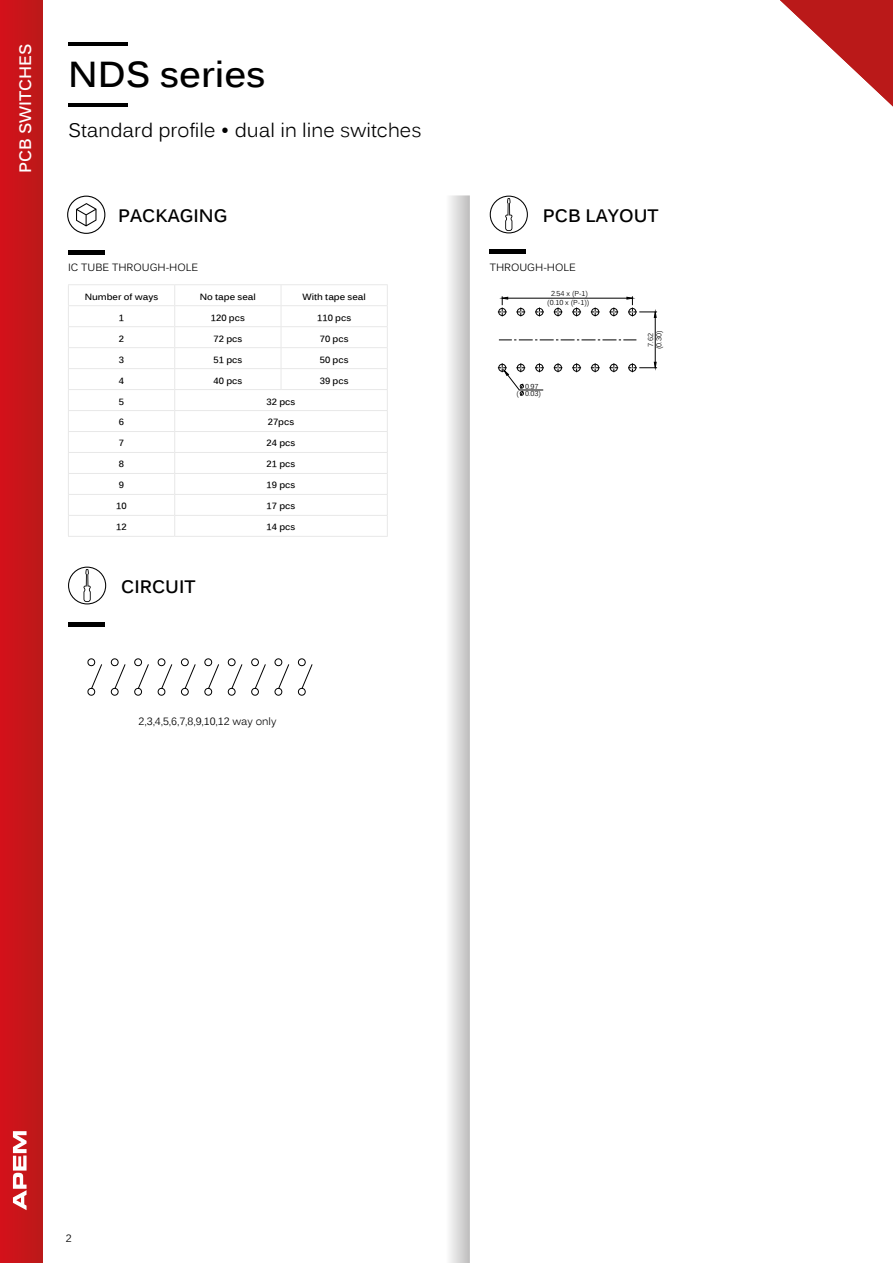
<style>
.page{position:relative;width:893px;height:1263px;background:#fff}
.page>*{position:absolute;margin:0;border:0;box-sizing:border-box;transform-origin:0 0}
.t1{font:700 36px "Kalinga";color:#000}
.t2{font:19.5px "Kalinga";color:#000}
.t3{font:700 18px "Kalinga";color:#000}
.t4{font:700 16.5px "Kalinga";color:#fff}
.t5{font:10.5px "Kalinga";color:#000}
.t6{font:700 9px "Kalinga";color:#000}
.t7{font:7.2px/8.4px "Kalinga";color:#000;text-align:center}
</style>
<div class="page">
<hr style="left:68px;top:103px;width:59px;height:3px;background:#000">
<hr style="left:68px;top:43px;width:59px;height:3px;background:#000">
<svg style="left:67px;top:196px;width:38px;height:38px"></svg>
<hr style="left:68px;top:250px;width:36px;height:4px;background:#000">
<hr style="left:68px;top:305px;width:107px;height:1px;background:#e8e8e8">
<hr style="left:175px;top:305px;width:106px;height:1px;background:#e8e8e8">
<hr style="left:281px;top:305px;width:107px;height:1px;background:#e8e8e8">
<hr style="left:68px;top:326px;width:107px;height:1px;background:#e8e8e8">
<hr style="left:175px;top:326px;width:106px;height:1px;background:#e8e8e8">
<hr style="left:281px;top:326px;width:107px;height:1px;background:#e8e8e8">
<hr style="left:68px;top:347px;width:107px;height:1px;background:#e8e8e8">
<hr style="left:175px;top:347px;width:106px;height:1px;background:#e8e8e8">
<hr style="left:281px;top:347px;width:107px;height:1px;background:#e8e8e8">
<hr style="left:68px;top:368px;width:107px;height:1px;background:#e8e8e8">
<hr style="left:175px;top:368px;width:106px;height:1px;background:#e8e8e8">
<hr style="left:281px;top:368px;width:107px;height:1px;background:#e8e8e8">
<svg style="left:281px;top:285px;width:1px;height:104px"></svg>
<hr style="left:68px;top:389px;width:107px;height:1px;background:#e8e8e8">
<hr style="left:175px;top:389px;width:106px;height:1px;background:#e8e8e8">
<hr style="left:281px;top:389px;width:107px;height:1px;background:#e8e8e8">
<hr style="left:68px;top:410px;width:107px;height:1px;background:#e8e8e8">
<hr style="left:175px;top:410px;width:106px;height:1px;background:#e8e8e8">
<hr style="left:281px;top:410px;width:107px;height:1px;background:#e8e8e8">
<hr style="left:68px;top:431px;width:107px;height:1px;background:#e8e8e8">
<hr style="left:175px;top:431px;width:106px;height:1px;background:#e8e8e8">
<hr style="left:281px;top:431px;width:107px;height:1px;background:#e8e8e8">
<hr style="left:68px;top:452px;width:107px;height:1px;background:#e8e8e8">
<hr style="left:175px;top:452px;width:106px;height:1px;background:#e8e8e8">
<hr style="left:281px;top:452px;width:107px;height:1px;background:#e8e8e8">
<hr style="left:68px;top:473px;width:107px;height:1px;background:#e8e8e8">
<hr style="left:175px;top:473px;width:106px;height:1px;background:#e8e8e8">
<hr style="left:281px;top:473px;width:107px;height:1px;background:#e8e8e8">
<hr style="left:68px;top:494px;width:107px;height:1px;background:#e8e8e8">
<hr style="left:175px;top:494px;width:106px;height:1px;background:#e8e8e8">
<hr style="left:281px;top:494px;width:107px;height:1px;background:#e8e8e8">
<hr style="left:68px;top:515px;width:107px;height:1px;background:#e8e8e8">
<svg style="left:68px;top:285px;width:1px;height:251px"></svg>
<hr style="left:175px;top:515px;width:106px;height:1px;background:#e8e8e8">
<svg style="left:174px;top:285px;width:1px;height:251px"></svg>
<hr style="left:281px;top:515px;width:107px;height:1px;background:#e8e8e8">
<svg style="left:387px;top:285px;width:1px;height:251px"></svg>
<hr style="left:68px;top:536px;width:107px;height:1px;background:#e8e8e8">
<hr style="left:175px;top:536px;width:106px;height:1px;background:#e8e8e8">
<hr style="left:281px;top:536px;width:107px;height:1px;background:#e8e8e8">
<hr style="left:68px;top:284px;width:107px;height:1px;background:#e8e8e8">
<hr style="left:281px;top:284px;width:107px;height:1px;background:#e8e8e8">
<hr style="left:175px;top:284px;width:106px;height:1px;background:#e8e8e8">
<svg style="left:490px;top:196px;width:38px;height:37px"></svg>
<hr style="left:490px;top:250px;width:36px;height:4px;background:#000">
<svg style="left:499px;top:340px;width:137px;height:1px"></svg>
<hr style="left:508px;top:298px;width:119px;height:1px;background:#000">
<hr style="left:655px;top:317px;width:1px;height:45px;background:#000">
<svg style="left:498px;top:296px;width:10px;height:20px"></svg>
<svg style="left:516px;top:308px;width:9px;height:8px"></svg>
<svg style="left:535px;top:308px;width:9px;height:8px"></svg>
<svg style="left:554px;top:308px;width:8px;height:8px"></svg>
<svg style="left:572px;top:308px;width:9px;height:8px"></svg>
<svg style="left:591px;top:308px;width:9px;height:8px"></svg>
<svg style="left:609px;top:308px;width:9px;height:8px"></svg>
<svg style="left:626px;top:296px;width:31px;height:22px"></svg>
<svg style="left:628px;top:362px;width:29px;height:10px"></svg>
<svg style="left:609px;top:363px;width:9px;height:9px"></svg>
<svg style="left:591px;top:363px;width:9px;height:9px"></svg>
<svg style="left:572px;top:363px;width:9px;height:9px"></svg>
<svg style="left:554px;top:363px;width:8px;height:9px"></svg>
<svg style="left:498px;top:363px;width:46px;height:33px"></svg>
<svg style="left:68px;top:567px;width:38px;height:37px"></svg>
<div style="left:68px;top:622px;width:36px;height:5px;background:#000"></div>
<svg style="left:134px;top:658px;width:15px;height:38px"></svg>
<svg style="left:87px;top:658px;width:15px;height:38px"></svg>
<svg style="left:111px;top:658px;width:15px;height:38px"></svg>
<svg style="left:157px;top:658px;width:16px;height:38px"></svg>
<svg style="left:181px;top:658px;width:15px;height:38px"></svg>
<svg style="left:204px;top:658px;width:15px;height:38px"></svg>
<svg style="left:228px;top:658px;width:15px;height:38px"></svg>
<svg style="left:251px;top:658px;width:15px;height:38px"></svg>
<svg style="left:274px;top:658px;width:16px;height:38px"></svg>
<svg style="left:298px;top:658px;width:15px;height:38px"></svg>
<svg style="left:780px;top:0;width:113px;height:106px"></svg>
<img style="left:0;top:0;width:42px;height:1263px">
<svg style="left:13px;top:1131px;width:14px;height:79px"></svg>
<h3 class="t4" style="left:16px;top:173px;width:131px;rotate:-90deg">PCB SWITCHES</h3>
<h1 class="t1" style="left:68px;top:61px;width:199px">NDS series</h1>
<h2 class="t2" style="left:68px;top:123px;width:355px">Standard profile • dual in line switches</h2>
<h3 class="t3" style="left:118px;top:209px;width:111px">PACKAGING</h3>
<p class="t5" style="left:68px;top:263px;width:132px">IC TUBE THROUGH-HOLE</p>
<p class="t6" style="left:85px;top:293px;width:75px">Number of ways</p>
<p class="t6" style="left:200px;top:293px;width:58px">No tape seal</p>
<p class="t6" style="left:302px;top:293px;width:65px">With tape seal</p>
<p class="t6" style="left:119px;top:314px;width:7px">1</p>
<p class="t6" style="left:211px;top:314px;width:35px">120 pcs</p>
<p class="t6" style="left:317px;top:314px;width:35px">110 pcs</p>
<p class="t6" style="left:119px;top:335px;width:7px">2</p>
<p class="t6" style="left:213px;top:335px;width:30px">72 pcs</p>
<p class="t6" style="left:320px;top:335px;width:30px">70 pcs</p>
<p class="t6" style="left:119px;top:356px;width:7px">3</p>
<p class="t6" style="left:213px;top:356px;width:30px">51 pcs</p>
<p class="t6" style="left:320px;top:356px;width:30px">50 pcs</p>
<p class="t6" style="left:119px;top:377px;width:7px">4</p>
<p class="t6" style="left:213px;top:377px;width:30px">40 pcs</p>
<p class="t6" style="left:320px;top:377px;width:30px">39 pcs</p>
<p class="t6" style="left:119px;top:398px;width:7px">5</p>
<p class="t6" style="left:267px;top:398px;width:30px">32 pcs</p>
<p class="t6" style="left:119px;top:419px;width:7px">6</p>
<p class="t6" style="left:268px;top:419px;width:28px">27pcs</p>
<p class="t6" style="left:119px;top:440px;width:7px">7</p>
<p class="t6" style="left:267px;top:440px;width:30px">24 pcs</p>
<p class="t6" style="left:119px;top:461px;width:7px">8</p>
<p class="t6" style="left:267px;top:461px;width:30px">21 pcs</p>
<p class="t6" style="left:119px;top:482px;width:7px">9</p>
<p class="t6" style="left:267px;top:482px;width:30px">19 pcs</p>
<p class="t6" style="left:116px;top:503px;width:12px">10</p>
<p class="t6" style="left:267px;top:503px;width:30px">17 pcs</p>
<p class="t6" style="left:116px;top:524px;width:12px">12</p>
<p class="t6" style="left:267px;top:524px;width:30px">14 pcs</p>
<h3 class="t3" style="left:121px;top:579px;width:76px">CIRCUIT</h3>
<p class="t5" style="left:139px;top:717px;width:139px">2,3,4,5,6,7,8,9,10,12 way only</p>
<h3 class="t3" style="left:543px;top:208px;width:117px">PCB LAYOUT</h3>
<p class="t5" style="left:490px;top:264px;width:88px">THROUGH-HOLE</p>
<p class="t7" style="left:547px;top:290px;width:44px">2.54 x (P-1) (0.10 x (P-1))</p>
<p class="t7" style="left:525px;top:383px;width:18px;line-height:7.2px;text-align:left">0.97<br>0.03)</p>
<p class="t7" style="left:517px;top:390px;width:4px">(</p>
<p class="t7" style="left:647px;top:349px;width:20px;rotate:-90deg">7.62 (0.30)</p>
<p class="t5" style="left:66px;top:1234px;width:7px">2</p>
</div>
